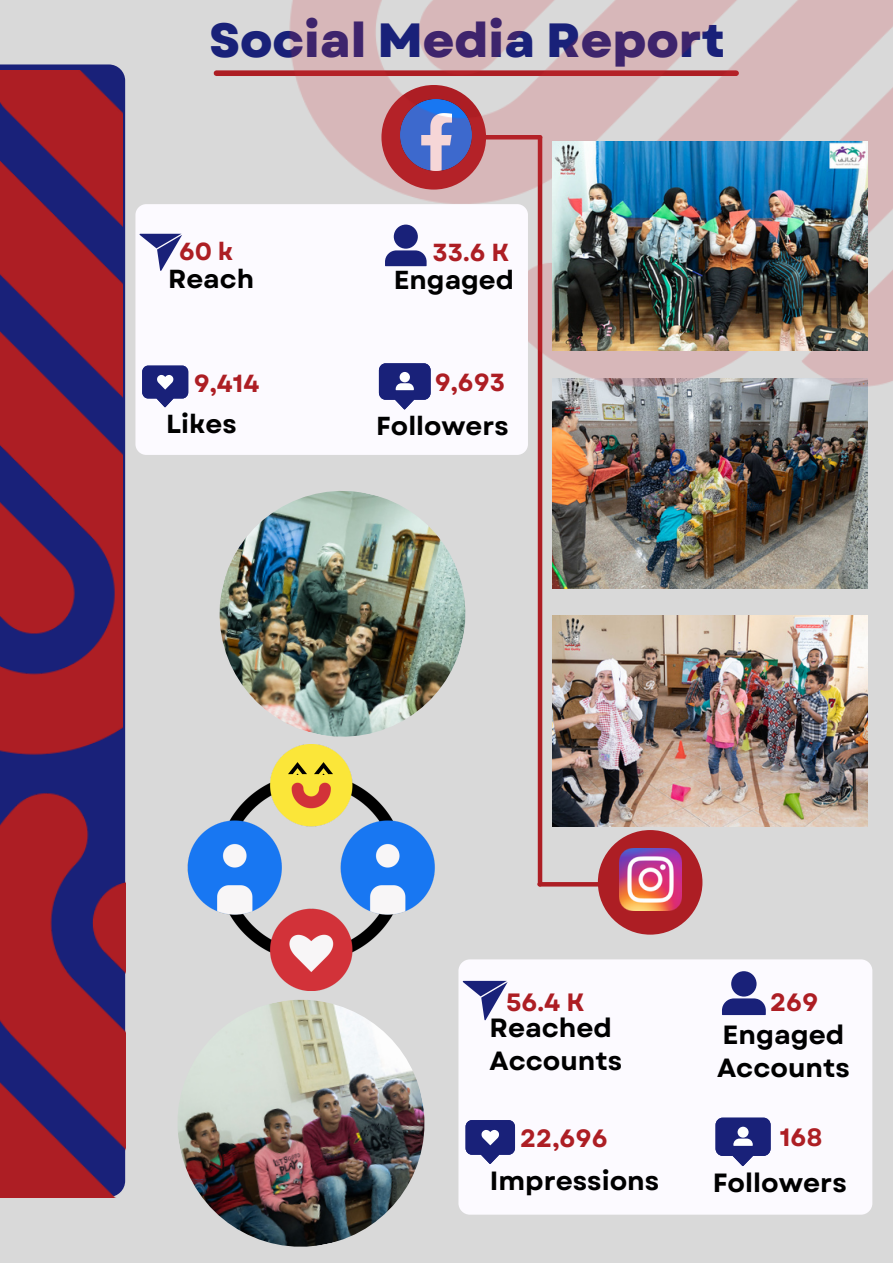
<style>
.page{position:relative;width:893px;height:1264px;background:#fff}
.page>*{position:absolute;margin:0;border:0;box-sizing:border-box;transform-origin:0 0}
.t1{font:800 48px "Garet";color:#192179}
.t2{font:700 26.4px/33.8px "Garet";color:#000}
.t3{font:700 26.1px "Garet";color:#000}
.t4{font:700 25.95px "Garet";color:#000}
.t5{font:700 25.05px "Garet";color:#ad1e24}
.t6{font:700 24.75px "Garet";color:#ad1e24}
.t7{font:700 24.6px "Garet";color:#ad1e24}
</style>
<div class="page">
<div style="left:0;top:0;width:892px;height:1262px;background:#d9d9d9"></div>
<img style="left:0;top:71px;width:122px;height:492px">
<img style="left:0;top:563px;width:125px;height:634px">
<div style="left:216px;top:70px;width:520px;height:6px;background:#ad1e24"></div>
<hr style="left:539px;top:882px;width:62px;height:4px;background:#ad1e24">
<img style="left:552px;top:398px;width:315px;height:191px">
<div style="left:598px;top:830px;width:104px;height:104px;background:#ad1e24;border-radius:50%"></div>
<div style="left:537px;top:137px;width:5px;height:747px;background:#ad1e24"></div>
<img style="left:619px;top:848px;width:62px;height:62px">
<img style="left:273px;top:0;width:619px;height:398px">
<img style="left:552px;top:141px;width:315px;height:209px">
<div style="left:135px;top:204px;width:393px;height:251px;background:#fcfaff;border-radius:11px"></div>
<svg style="left:142px;top:365px;width:46px;height:42px"></svg>
<svg style="left:139px;top:234px;width:43px;height:37px"></svg>
<svg style="left:385px;top:224px;width:41px;height:42px"></svg>
<svg style="left:379px;top:363px;width:51px;height:46px"></svg>
<div style="left:458px;top:959px;width:414px;height:255px;background:#fcfaff;border-radius:11px"></div>
<svg style="left:465px;top:1120px;width:50px;height:43px"></svg>
<svg style="left:462px;top:980px;width:45px;height:40px"></svg>
<svg style="left:722px;top:971px;width:43px;height:44px"></svg>
<svg style="left:715px;top:1117px;width:55px;height:48px"></svg>
<img style="left:187px;top:748px;width:248px;height:240px">
<img style="left:288px;top:762px;width:18px;height:12px">
<img style="left:314px;top:762px;width:18px;height:12px">
<img style="left:178px;top:988px;width:247px;height:259px">
<img style="left:219px;top:491px;width:247px;height:257px">
<img style="left:552px;top:616px;width:315px;height:210px">
<h1 class="t1" style="left:209px;top:6px;width:517px">Social Media Report</h1>
<p class="t7" style="left:179px;top:233px;width:56px">60 k</p>
<p class="t3" style="left:168px;top:260px;width:87px">Reach</p>
<p class="t7" style="left:432px;top:235px;width:78px">33.6 K</p>
<p class="t4" style="left:394px;top:261px;width:122px">Engaged</p>
<p class="t6" style="left:194px;top:366px;width:67px">9,414</p>
<p class="t6" style="left:435px;top:364px;width:72px">9,693</p>
<p class="t3" style="left:166px;top:405px;width:72px">Likes</p>
<p class="t4" style="left:376px;top:407px;width:134px">Followers</p>
<p class="t5" style="left:506px;top:984px;width:80px">56.4 K</p>
<p class="t2" style="left:489px;top:1010px;width:134px">Reached<br>Accounts</p>
<p class="t5" style="left:770px;top:984px;width:50px">269</p>
<p class="t2" style="left:717px;top:1017px;width:134px">Engaged<br>Accounts</p>
<p class="t5" style="left:520px;top:1120px;width:89px">22,696</p>
<p class="t5" style="left:779px;top:1118px;width:44px">168</p>
<p class="t2" style="left:490px;top:1163px;width:171px">Impressions</p>
<p class="t2" style="left:712px;top:1166px;width:136px">Followers</p>
</div>
